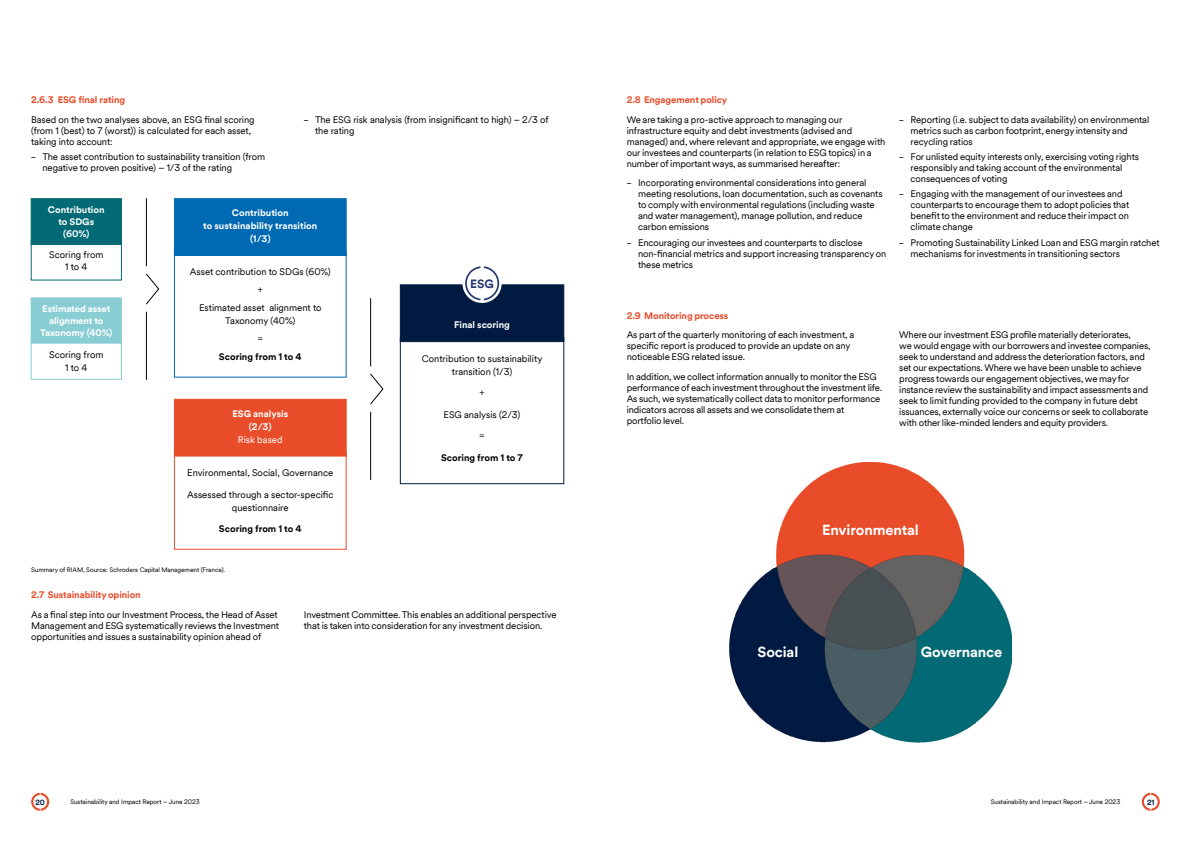
<style>
.page{position:relative;width:1191px;height:842px;background:#fff}
.page>*{position:absolute;margin:0;border:0;box-sizing:border-box;transform-origin:0 0}
.t1{font:700 14.6px "Schroders Circular TT";letter-spacing:-.01em;color:#fff}
.t2{font:700 12px "Schroders Circular TT";color:#263670}
.t3{font:9.5px/11px "Schroders Circular TT";letter-spacing:-.01em;color:#000}
.t4{font:700 9.5px/12px "Schroders Circular TT";letter-spacing:-.005em;color:#fff;text-align:center}
.t5{font:700 9.5px "Schroders Circular TT";letter-spacing:-.01em;color:#e94c29}
.t6{font:700 9.5px "Schroders Circular TT";color:#000}
.t7{font:9.5px "Schroders Circular TT";color:#fff}
.t8{font:700 7.5px "Schroders Circular TT";color:#001a41}
.t9{font:6.5px "Schroders Circular TT";letter-spacing:-.01em;color:#000}
</style>
<div class="page">
<img style="left:730px;top:568px;width:281px;height:174px">
<img style="left:775px;top:462px;width:191px;height:106px">
<div style="left:174px;top:198px;width:173px;height:58px;background:#0069b4;border:1px solid #0069b4"></div>
<div style="left:174px;top:251px;width:173px;height:127px;border:1px solid #0069b4"></div>
<div style="left:174px;top:399px;width:173px;height:58px;background:#e94c29;border:1px solid #e94c29"></div>
<div style="left:174px;top:452px;width:173px;height:98px;border:1px solid #e94c29"></div>
<div style="left:31px;top:198px;width:91px;height:47px;background:#026a75;border:1px solid #026a75"></div>
<div style="left:31px;top:240px;width:91px;height:41px;border:1px solid #026a75"></div>
<div style="left:31px;top:297px;width:91px;height:47px;background:#88cdd3;border:1px solid #88cdd3"></div>
<div style="left:31px;top:340px;width:91px;height:40px;border:1px solid #88cdd3"></div>
<div style="left:400px;top:284px;width:164px;height:58px;background:#001a41;border:1px solid #001a41"></div>
<div style="left:400px;top:337px;width:164px;height:147px;border:1px solid #001a41"></div>
<svg style="left:462px;top:264px;width:40px;height:39px"></svg>
<svg style="left:465px;top:266px;width:34px;height:34px"></svg>
<hr style="left:146px;top:198px;width:1px;height:68px;background:#000">
<hr style="left:146px;top:312px;width:1px;height:68px;background:#000">
<svg style="left:146px;top:273px;width:14px;height:32px"></svg>
<hr style="left:370px;top:298px;width:1px;height:68px;background:#000">
<hr style="left:370px;top:412px;width:1px;height:68px;background:#000">
<svg style="left:370px;top:373px;width:14px;height:32px"></svg>
<svg style="left:1141px;top:793px;width:18px;height:18px"></svg>
<svg style="left:31px;top:793px;width:18px;height:18px"></svg>
<p class="t5" style="left:31px;top:93px;width:96px">2.6.3 ESG final rating</p>
<p class="t3" style="left:31px;top:114px;width:225px">Based on the two analyses above, an ESG final scoring (from 1 (best) to 7 (worst)) is calculated for each asset, taking into account:</p>
<p class="t3" style="left:43px;top:151px;width:224px">The asset contribution to sustainability transition (from negative to proven positive) – 1/3 of the rating</p>
<p class="t3" style="left:315px;top:114px;width:235px">The ESG risk analysis (from insignificant to high) – 2/3 of the rating</p>
<p class="t4" style="left:48px;top:203px;width:58px">Contribution to SDGs (60%)</p>
<p class="t3" style="left:49px;top:249px;width:56px;line-height:12px;text-align:center">Scoring from<br>1 to 4</p>
<p class="t4" style="left:40px;top:302px;width:74px">Estimated asset alignment to<br>Taxonomy (40%)</p>
<p class="t3" style="left:49px;top:347px;width:56px;line-height:13px;text-align:center">Scoring from<br>1 to 4</p>
<p class="t4" style="left:203px;top:206px;width:116px;line-height:13px">Contribution<br>to sustainability transition (1/3)</p>
<p class="t3" style="left:190px;top:263px;width:143px;line-height:18px;text-align:center">Asset contribution to SDGs (60%) +<br>Estimated asset alignment to</p>
<p class="t3" style="left:225px;top:312px;width:72px;line-height:18px;text-align:center">Taxonomy (40%) =</p>
<p class="t6" style="left:219px;top:350px;width:84px">Scoring from 1 to 4</p>
<p class="t4" style="left:232px;top:407px;width:57px;line-height:13px">ESG analysis (2/3)</p>
<p class="t7" style="left:238px;top:433px;width:46px">Risk based</p>
<p class="t3" style="left:187px;top:467px;width:147px">Environmental, Social, Governance</p>
<p class="t3" style="left:187px;top:487px;width:148px;line-height:13px;text-align:center">Assessed through a sector-specific questionnaire</p>
<p class="t6" style="left:219px;top:522px;width:84px">Scoring from 1 to 4</p>
<p class="t9" style="left:31px;top:565px;width:195px">Summary of RIAM, Source: Schroders Capital Management (France).</p>
<p class="t2" style="left:470px;top:275px;width:25px">ESG</p>
<p class="t4" style="left:454px;top:319px;width:57px">Final scoring</p>
<p class="t3" style="left:422px;top:351px;width:122px;line-height:13px;text-align:center">Contribution to sustainability transition (1/3)</p>
<p class="t3" style="left:479px;top:387px;width:7px">+</p>
<p class="t3" style="left:443px;top:408px;width:78px">ESG analysis (2/3)</p>
<p class="t3" style="left:479px;top:430px;width:7px">=</p>
<p class="t6" style="left:441px;top:451px;width:83px">Scoring from 1 to 7</p>
<p class="t5" style="left:31px;top:588px;width:111px">2.7 Sustainability opinion</p>
<p class="t3" style="left:31px;top:608px;width:249px">As a final step into our Investment Process, the Head of Asset<br>Management and ESG systematically reviews the Investment opportunities and issues a sustainability opinion ahead of</p>
<p class="t3" style="left:304px;top:608px;width:254px">Investment Committee. This enables an additional perspective that is taken into consideration for any investment decision.</p>
<p class="t5" style="left:626px;top:93px;width:102px">2.8 Engagement policy</p>
<p class="t3" style="left:626px;top:114px;width:260px">We are taking a pro-active approach to managing our infrastructure equity and debt investments (advised and managed) and, where relevant and appropriate, we engage with our investees and counterparts (in relation to ESG topics) in a number of important ways, as summarised hereafter:</p>
<p class="t3" style="left:638px;top:177px;width:246px">Incorporating environmental considerations into general meeting resolutions, loan documentation, such as covenants to comply with environmental regulations (including waste and water management), manage pollution, and reduce carbon emissions</p>
<p class="t3" style="left:638px;top:236px;width:250px">Encouraging our investees and counterparts to disclose non-financial metrics and support increasing transparency on these metrics</p>
<p class="t3" style="left:910px;top:114px;width:240px">Reporting (i.e. subject to data availability) on environmental metrics such as carbon footprint, energy intensity and recycling ratios</p>
<p class="t3" style="left:910px;top:151px;width:230px">For unlisted equity interests only, exercising voting rights responsibly and taking account of the environmental consequences of voting</p>
<p class="t3" style="left:910px;top:188px;width:220px">Engaging with the management of our investees and counterparts to encourage them to adopt policies that benefit to the environment and reduce their impact on climate change</p>
<p class="t3" style="left:910px;top:236px;width:250px">Promoting Sustainability Linked Loan and ESG margin ratchet mechanisms for investments in transitioning sectors</p>
<p class="t5" style="left:626px;top:309px;width:103px">2.9 Monitoring process</p>
<p class="t3" style="left:626px;top:329px;width:229px">As part of the quarterly monitoring of each investment, a specific report is produced to provide an update on any noticeable ESG related issue.</p>
<p class="t3" style="left:626px;top:371px;width:257px">In addition, we collect information annually to monitor the ESG performance of each investment throughout the investment life.<br>As such, we systematically collect data to monitor performance indicators across all assets and we consolidate them at<br>portfolio level.</p>
<p class="t3" style="left:899px;top:329px;width:253px">Where our investment ESG profile materially deteriorates,<br>we would engage with our borrowers and investee companies, seek to understand and address the deterioration factors, and set our expectations. Where we have been unable to achieve progress towards our engagement objectives, we may for instance review the sustainability and impact assessments and seek to limit funding provided to the company in future debt issuances, externally voice our concerns or seek to collaborate with other like-minded lenders and equity providers.</p>
<h1 class="t1" style="left:822px;top:520px;width:98px">Environmental</h1>
<h1 class="t1" style="left:757px;top:642px;width:42px">Social</h1>
<h1 class="t1" style="left:921px;top:642px;width:83px">Governance</h1>
<p class="t8" style="left:35px;top:797px;width:11px">20</p>
<p class="t9" style="left:70px;top:797px;width:131px">Sustainability and Impact Report – June 2023</p>
<p class="t9" style="left:991px;top:797px;width:131px">Sustainability and Impact Report – June 2023</p>
<p class="t8" style="left:1147px;top:797px;width:9px">21</p>
</div>
